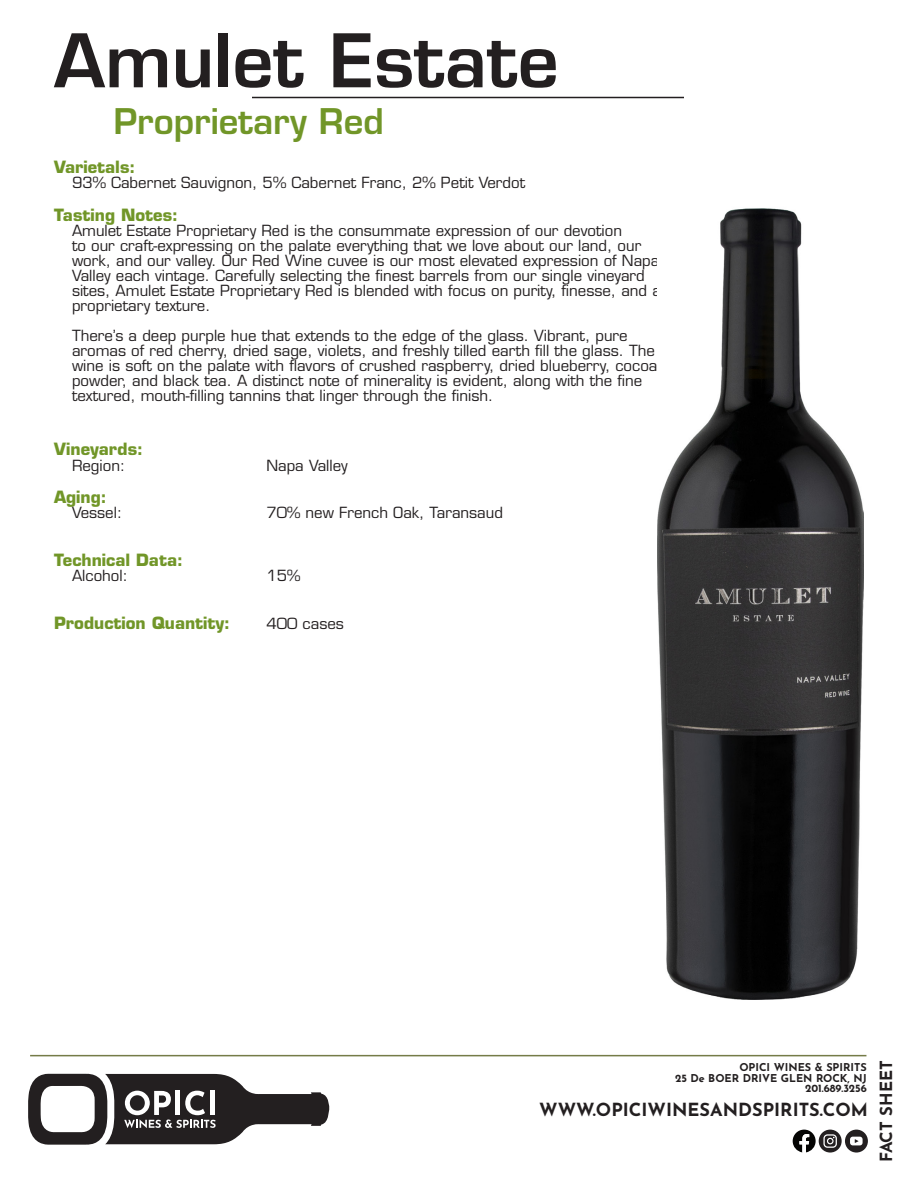
<style>
.page{position:relative;width:918px;height:1188px;background:#fff}
.page>*{position:absolute;margin:0;border:0;box-sizing:border-box;transform-origin:0 0}
.t1{font:600 72px "Eurostile LT Std";color:#231f20}
.t2{font:600 34.5px "Eurostile LT Std";color:#719628}
.t3{font:700 18.15px "Josefin Sans";color:#231f20}
.t4{font:700 16.8px "Josefin Sans";color:#231f20}
.t5{font:700 16.5px "Eurostile LT Std";color:#719628}
.t6{font:15px/15px "Eurostile LT Std";color:#231f20}
.t7{font:700 10.8px/10.6px "Josefin Sans";color:#231f20;text-align:right}
</style>
<div class="page">
<hr style="left:252px;top:97px;width:432px;height:1px;background:#231f20">
<hr style="left:30px;top:1055px;width:836px;height:1px;background:#757b48">
<svg style="left:28px;top:1074px;width:301px;height:71px"></svg>
<div style="left:819px;top:1130px;width:23px;height:23px;background:#231f20;border-radius:50%"></div>
<div style="left:845px;top:1130px;width:23px;height:23px;background:#231f20;border-radius:50%"></div>
<svg style="left:850px;top:1137px;width:13px;height:8px"></svg>
<svg style="left:823px;top:1134px;width:14px;height:14px"></svg>
<svg style="left:793px;top:1130px;width:23px;height:23px"></svg>
<img style="left:657px;top:208px;width:207px;height:791px">
<p class="t1" style="left:54px;top:16px;width:506px">Amulet Estate</p>
<p class="t2" style="left:114px;top:99px;width:272px">Proprietary Red</p>
<p class="t5" style="left:54px;top:157px;width:83px">Varietals:</p>
<p class="t6" style="left:72px;top:176px;width:455px">93% Cabernet Sauvignon, 5% Cabernet Franc, 2% Petit Verdot</p>
<p class="t5" style="left:54px;top:205px;width:126px">Tasting Notes:</p>
<p class="t6" style="left:72px;top:224px;width:590px">Amulet Estate Proprietary Red is the consummate expression of our devotion<br>to our craft-expressing on the palate everything that we love about our land, our work, and our valley. Our Red Wine cuvee is our most elevated expression of Napa Valley each vintage. Carefully selecting the finest barrels from our single vineyard sites, Amulet Estate Proprietary Red is blended with focus on purity, finesse, and a proprietary texture.</p>
<p class="t6" style="left:72px;top:329px;width:587px">There’s a deep purple hue that extends to the edge of the glass. Vibrant, pure aromas of red cherry, dried sage, violets, and freshly tilled earth fill the glass. The wine is soft on the palate with flavors of crushed raspberry, dried blueberry, cocoa powder, and black tea. A distinct note of minerality is evident, along with the fine textured, mouth-filling tannins that linger through the finish.</p>
<p class="t5" style="left:54px;top:439px;width:91px">Vineyards:</p>
<p class="t6" style="left:72px;top:458px;width:55px">Region:</p>
<p class="t5" style="left:54px;top:486px;width:54px">Aging:</p>
<p class="t6" style="left:72px;top:506px;width:52px">Vessel:</p>
<p class="t5" style="left:54px;top:549px;width:130px">Technical Data:</p>
<p class="t6" style="left:72px;top:569px;width:57px">Alcohol:</p>
<p class="t5" style="left:54px;top:612px;width:178px">Production Quantity:</p>
<p class="t6" style="left:266px;top:458px;width:83px">Napa Valley</p>
<p class="t6" style="left:266px;top:506px;width:238px">70% new French Oak, Taransaud</p>
<p class="t6" style="left:266px;top:569px;width:35px">15%</p>
<p class="t6" style="left:266px;top:616px;width:79px">400 cases</p>
<p class="t7" style="left:675px;top:1060px;width:193px">OPICI WINES &amp; SPIRITS<br>25 De BOER DRIVE GLEN ROCK, NJ<br>201.689.3256</p>
<p class="t4" style="left:871px;top:1162px;width:103px;rotate:-90deg">FACT SHEET</p>
<p class="t3" style="left:539px;top:1094px;width:330px">WWW.OPICIWINESANDSPIRITS.COM</p>
</div>
